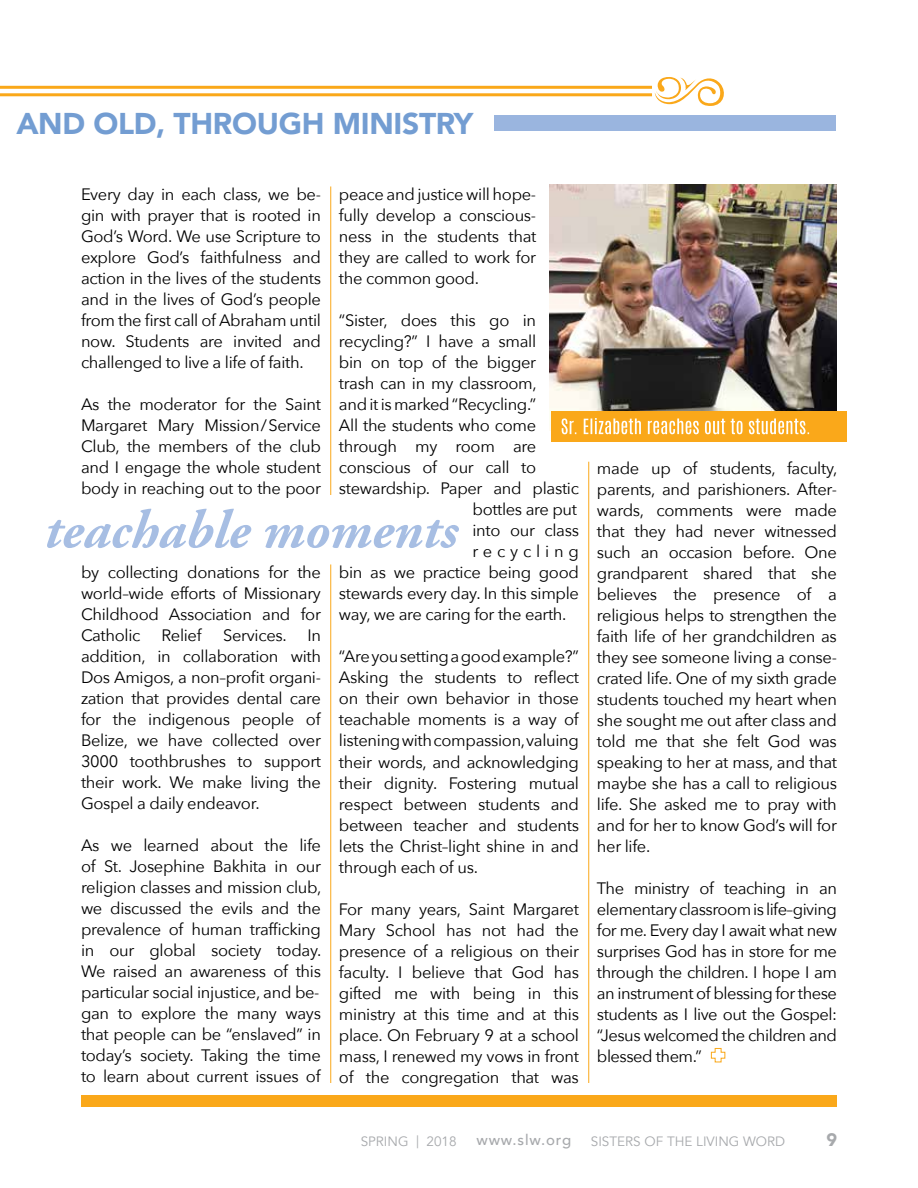
<style>
.page{position:relative;width:918px;height:1188px;background:#fff}
.page>*{position:absolute;margin:0;border:0;box-sizing:border-box;transform-origin:0 0}
.t1{font:900 30px "Avenir";letter-spacing:-.01em;color:#739dd2}
.t2{font:900 18px "Avenir";color:#a7a9ac}
.t3{font:16.5px/21px "Avenir Next";letter-spacing:-.02em;color:#000;text-align:justify}
.t4{font:16.5px "Avenir Next";letter-spacing:.29em;color:#000}
.t5{font:500 15px "Avenir";letter-spacing:.06em;color:#a7a9ac}
.t6{font:13.5px "Avenir";color:#a7a9ac}
.s1{font-size:16.8px}
</style>
<div class="page">
<img style="left:550px;top:185px;width:287px;height:245px">
<hr style="left:0;top:93px;width:652px;height:3px;background:#faa81a">
<hr style="left:0;top:86px;width:652px;height:3px;background:#faa81a">
<svg style="left:47px;top:509px;width:412px;height:39px"></svg>
<div style="left:81px;top:1095px;width:756px;height:12px;background:#faa81a"></div>
<div style="left:495px;top:115px;width:341px;height:16px;background:#9ab5df"></div>
<div style="left:552px;top:411px;width:295px;height:30px;background:#faa81a"></div>
<hr style="left:330px;top:186px;width:1px;height:309px;background:#faa81a">
<hr style="left:330px;top:564px;width:1px;height:519px;background:#faa81a">
<hr style="left:588px;top:462px;width:1px;height:621px;background:#faa81a">
<svg style="left:711px;top:1048px;width:15px;height:15px"></svg>
<svg style="left:562px;top:418px;width:247px;height:16px"></svg>
<svg style="left:655px;top:77px;width:69px;height:29px"></svg>
<h1 class="t1" style="left:16px;top:97px;width:459px">AND OLD, THROUGH MINISTRY</h1>
<p class="t3" style="left:81px;top:183px;width:242px">Every day in each class, we be&shy;gin with prayer that is rooted in God’s Word. We use Scripture to explore God’s faithfulness and action in the lives of the students and in the lives of God’s people from the first call of Abraham until now. Students are invited and challenged to live a life of faith.</p>
<p class="t3" style="left:81px;top:393px;width:242px">As the moderator for the Saint Margaret Mary Mission/Service Club, the members of the club and I engage the whole student body in reaching out to the poor</p>
<p class="t3" style="left:81px;top:561px;width:242px">by collecting donations for the world–wide efforts of Missionary Childhood Association and for Catholic</p>
<p class="t3" style="left:162px;top:624px;width:42px">Relief</p>
<p class="t3" style="left:223px;top:624px;width:65px">Services.</p>
<p class="t3" style="left:81px;top:624px;width:242px;text-indent:226px">In addition, in collaboration with Dos Amigos, a non–profit organi&shy;zation that provides dental care for the indigenous people of Belize, we have collected over 3000 toothbrushes to support their work. We make living the Gospel a daily endeavor.</p>
<p class="t3" style="left:81px;top:834px;width:242px">As we learned about the life of St. Josephine Bakhita in our religion classes and mission club, we discussed the evils and the prevalence of human trafficking in our global society today.<br>We raised an awareness of this particular social injustice, and be&shy;gan to explore the many ways that people can be “enslaved” in today’s society. Taking the time to learn about current issues of</p>
<p class="t3" style="left:339px;top:183px;width:199px">peace and justice will hope&shy;fully develop a conscious&shy;ness in the students that they are called to work for the common good.</p>
<p class="t3" style="left:339px;top:309px;width:199px">“Sister, does this go in</p>
<p class="t3" style="left:339px;top:330px;width:199px">recycling?” I have a small</p>
<p class="t3" style="left:339px;top:351px;width:199px">bin on top of the bigger</p>
<p class="t3" style="left:339px;top:372px;width:199px">trash can in my classroom,</p>
<p class="t3" style="left:339px;top:393px;width:199px">and it is marked “Recycling.”</p>
<p class="t3" style="left:339px;top:415px;width:199px">All the students who come</p>
<p class="t3" style="left:339px;top:436px;width:199px">through my room are</p>
<p class="t3" style="left:339px;top:457px;width:199px">conscious of our call to</p>
<p class="t3" style="left:339px;top:478px;width:242px">stewardship. Paper and plastic</p>
<p class="t3" style="left:472px;top:499px;width:106px">bottles are put</p>
<p class="t3" style="left:472px;top:520px;width:108px">into our class</p>
<p class="t4" style="left:472px;top:538px;width:108px">recycling</p>
<p class="t3" style="left:339px;top:562px;width:242px">bin as we practice being good</p>
<p class="t3" style="left:339px;top:583px;width:241px">stewards every day. In this simple</p>
<p class="t3" style="left:339px;top:604px;width:229px">way, we are caring for the earth.</p>
<p class="t3" style="left:339px;top:646px;width:242px">“Are you setting a good example?” Asking the students to reflect on their own behavior in those teachable moments is a way of listening with compassion, valuing their words, and acknowledging their dignity. Fostering mutual respect between students and between teacher and students lets the Christ–light shine in and through each of us.</p>
<p class="t3" style="left:339px;top:898px;width:242px">For many years, Saint Margaret Mary School has not had the presence of a religious on their faculty. I believe that God has gifted me with being in this ministry at this time and at this place. On February 9 at a school mass, I renewed my vows in front of the congregation that was</p>
<p class="t3" style="left:597px;top:457px;width:242px">made up of students, faculty, parents, and parishioners. After&shy;wards, comments were made that they had never witnessed such an occasion before. One grandparent shared that she believes the presence of a religious helps to strengthen the faith life of her grandchildren as they see someone living a conse&shy;crated life. One of my sixth grade students touched my heart when she sought me out after class and told me that she felt God was speaking to her at mass, and that maybe she has a call to religious life. She asked me to pray with and for her to know God’s will for her life.</p>
<p class="t3" style="left:597px;top:877px;width:242px">The ministry of teaching in an elementary classroom is life–giving for me. Every day I await what new surprises God has in store for me through the children. I hope I am an instrument of blessing for these students as I live out the Gospel: “Jesus welcomed the children and blessed them.”</p>
<p class="t6" style="left:361px;top:1133px;width:97px">SPRING <span class="s1">|</span> 2018</p>
<p class="t5" style="left:476px;top:1126px;width:96px">www.slw.org</p>
<p class="t6" style="left:591px;top:1133px;width:196px">SISTERS OF THE LIVING WORD</p>
<p class="t2" style="left:826px;top:1124px;width:12px">9</p>
</div>
